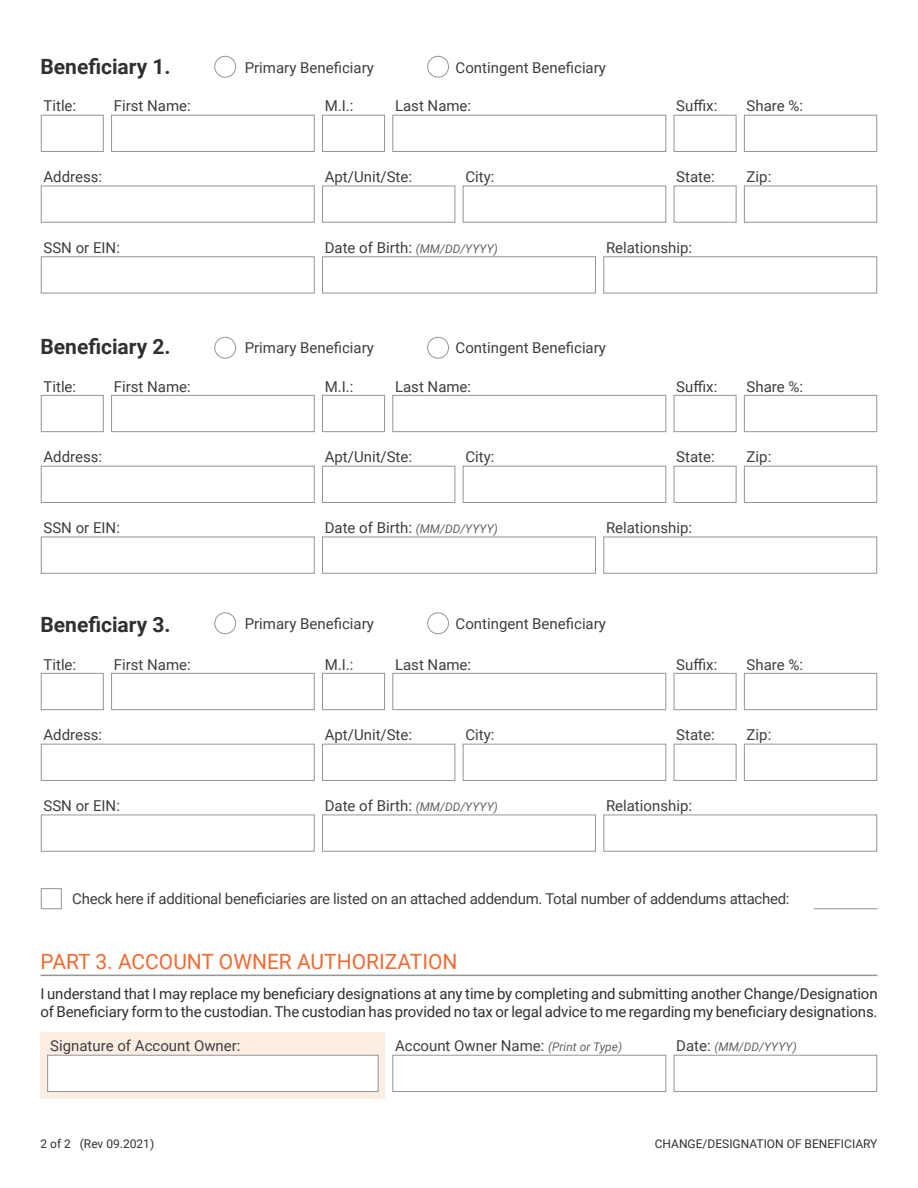
<style>
.page{position:relative;width:918px;height:1188px;background:#fff}
.page>*{position:absolute;margin:0;border:0;box-sizing:border-box;transform-origin:0 0}
.SectionHeader{font:700 21px "Roboto";color:#312f30}
.SectionTitle{font:21px "Roboto";color:#f26a32}
.FieldTitles{font:15px "Roboto";color:#3e3e3f}
.t1{font:15px/18px "Roboto";letter-spacing:-.01em;color:#312f30}
.FieldTitles-2{font:15px "Roboto";letter-spacing:-.02em;color:#3e3e3f}
.t2{font:12px "Roboto";color:#312f30}
.FieldTitles-3{font:italic 12px "Roboto";letter-spacing:.01em;color:#636366}
.s1{font-style:italic;font-size:12px;color:#636366}
.s2{font-style:normal;font-size:15px;color:#3e3e3f}
</style>
<div class="page">
<div style="left:41px;top:395px;width:63px;height:37px;background:#fff;border:1px solid #939598"></div>
<div style="left:41px;top:673px;width:63px;height:37px;background:#fff;border:1px solid #939598"></div>
<div style="left:674px;top:466px;width:62px;height:37px;background:#fff;border:1px solid #939598"></div>
<div style="left:674px;top:744px;width:62px;height:37px;background:#fff;border:1px solid #939598"></div>
<div style="left:744px;top:466px;width:133px;height:37px;background:#fff;border:1px solid #939598"></div>
<div style="left:744px;top:744px;width:133px;height:37px;background:#fff;border:1px solid #939598"></div>
<div style="left:322px;top:466px;width:133px;height:37px;background:#fff;border:1px solid #939598"></div>
<div style="left:322px;top:744px;width:133px;height:37px;background:#fff;border:1px solid #939598"></div>
<div style="left:463px;top:466px;width:203px;height:37px;background:#fff;border:1px solid #939598"></div>
<div style="left:463px;top:744px;width:203px;height:37px;background:#fff;border:1px solid #939598"></div>
<div style="left:322px;top:395px;width:63px;height:37px;background:#fff;border:1px solid #939598"></div>
<div style="left:322px;top:673px;width:63px;height:37px;background:#fff;border:1px solid #939598"></div>
<div style="left:674px;top:395px;width:62px;height:37px;background:#fff;border:1px solid #939598"></div>
<div style="left:674px;top:673px;width:62px;height:37px;background:#fff;border:1px solid #939598"></div>
<div style="left:744px;top:395px;width:133px;height:37px;background:#fff;border:1px solid #939598"></div>
<div style="left:744px;top:673px;width:133px;height:37px;background:#fff;border:1px solid #939598"></div>
<div style="left:111px;top:395px;width:204px;height:37px;background:#fff;border:1px solid #939598"></div>
<div style="left:111px;top:673px;width:204px;height:37px;background:#fff;border:1px solid #939598"></div>
<div style="left:392px;top:395px;width:274px;height:37px;background:#fff;border:1px solid #939598"></div>
<div style="left:392px;top:673px;width:274px;height:37px;background:#fff;border:1px solid #939598"></div>
<div style="left:41px;top:466px;width:274px;height:37px;background:#fff;border:1px solid #939598"></div>
<div style="left:41px;top:744px;width:274px;height:37px;background:#fff;border:1px solid #939598"></div>
<div style="left:41px;top:537px;width:274px;height:37px;background:#fff;border:1px solid #939598"></div>
<div style="left:41px;top:815px;width:274px;height:37px;background:#fff;border:1px solid #939598"></div>
<div style="left:322px;top:537px;width:274px;height:37px;background:#fff;border:1px solid #939598"></div>
<div style="left:322px;top:815px;width:274px;height:37px;background:#fff;border:1px solid #939598"></div>
<div style="left:603px;top:537px;width:274px;height:37px;background:#fff;border:1px solid #939598"></div>
<div style="left:603px;top:815px;width:274px;height:37px;background:#fff;border:1px solid #939598"></div>
<div style="left:41px;top:888px;width:21px;height:21px;background:#fff;border:1px solid #939598"></div>
<hr style="left:814px;top:908px;width:64px;height:1px;background:#939598">
<hr style="left:40px;top:975px;width:838px;height:1px;background:#939598">
<div style="left:392px;top:1055px;width:274px;height:37px;background:#fff;border:1px solid #939598"></div>
<div style="left:674px;top:1055px;width:203px;height:37px;background:#fff;border:1px solid #939598"></div>
<div style="left:41px;top:115px;width:63px;height:37px;background:#fff;border:1px solid #939598"></div>
<div style="left:674px;top:186px;width:62px;height:37px;background:#fff;border:1px solid #939598"></div>
<div style="left:744px;top:186px;width:133px;height:37px;background:#fff;border:1px solid #939598"></div>
<div style="left:322px;top:186px;width:133px;height:37px;background:#fff;border:1px solid #939598"></div>
<div style="left:463px;top:186px;width:203px;height:37px;background:#fff;border:1px solid #939598"></div>
<div style="left:322px;top:115px;width:63px;height:37px;background:#fff;border:1px solid #939598"></div>
<div style="left:674px;top:115px;width:62px;height:37px;background:#fff;border:1px solid #939598"></div>
<div style="left:744px;top:115px;width:133px;height:37px;background:#fff;border:1px solid #939598"></div>
<div style="left:111px;top:115px;width:204px;height:37px;background:#fff;border:1px solid #939598"></div>
<div style="left:392px;top:115px;width:274px;height:37px;background:#fff;border:1px solid #939598"></div>
<div style="left:41px;top:186px;width:274px;height:37px;background:#fff;border:1px solid #939598"></div>
<div style="left:41px;top:256px;width:274px;height:37px;background:#fff;border:1px solid #939598"></div>
<div style="left:322px;top:256px;width:274px;height:37px;background:#fff;border:1px solid #939598"></div>
<div style="left:603px;top:256px;width:274px;height:37px;background:#fff;border:1px solid #939598"></div>
<div style="left:40px;top:1032px;width:345px;height:67px;background:#fdeee3"></div>
<div style="left:47px;top:1055px;width:332px;height:37px;background:#fff;border:1px solid #939598"></div>
<div style="left:214px;top:56px;width:22px;height:22px;border:1px solid #939598;border-radius:50%"></div>
<div style="left:427px;top:56px;width:22px;height:22px;border:1px solid #939598;border-radius:50%"></div>
<div style="left:214px;top:337px;width:22px;height:22px;border:1px solid #939598;border-radius:50%"></div>
<div style="left:427px;top:337px;width:22px;height:22px;border:1px solid #939598;border-radius:50%"></div>
<div style="left:214px;top:613px;width:22px;height:21px;border:1px solid #939598;border-radius:50%"></div>
<div style="left:427px;top:613px;width:22px;height:21px;border:1px solid #939598;border-radius:50%"></div>
<p class="SectionHeader" style="left:40px;top:52px;width:132px">Beneficiary 1.</p>
<p class="FieldTitles" style="left:245px;top:57px;width:131px">Primary Beneficiary</p>
<p class="FieldTitles" style="left:456px;top:57px;width:152px">Contingent Beneficiary</p>
<p class="FieldTitles" style="left:44px;top:96px;width:34px">Title:</p>
<p class="FieldTitles" style="left:114px;top:96px;width:78px">First Name:</p>
<p class="FieldTitles" style="left:325px;top:96px;width:30px">M.I.:</p>
<p class="FieldTitles" style="left:395px;top:96px;width:78px">Last Name:</p>
<p class="FieldTitles" style="left:676px;top:96px;width:43px">Suffix:</p>
<p class="FieldTitles" style="left:747px;top:96px;width:58px">Share %:</p>
<p class="FieldTitles" style="left:44px;top:166px;width:60px">Address:</p>
<p class="FieldTitles" style="left:325px;top:166px;width:89px">Apt/Unit/Ste:</p>
<p class="FieldTitles" style="left:465px;top:166px;width:31px">City:</p>
<p class="FieldTitles" style="left:676px;top:166px;width:40px">State:</p>
<p class="FieldTitles" style="left:747px;top:166px;width:26px">Zip:</p>
<p class="FieldTitles" style="left:44px;top:237px;width:78px">SSN or EIN:</p>
<p class="FieldTitles" style="left:325px;top:237px;width:175px">Date of Birth: <span class="s1">(MM/DD/YYYY)</span></p>
<p class="FieldTitles" style="left:606px;top:237px;width:88px">Relationship:</p>
<p class="SectionHeader" style="left:40px;top:332px;width:132px">Beneficiary 2.</p>
<p class="FieldTitles" style="left:245px;top:338px;width:131px">Primary Beneficiary</p>
<p class="FieldTitles" style="left:456px;top:338px;width:152px">Contingent Beneficiary</p>
<p class="FieldTitles" style="left:44px;top:376px;width:34px">Title:</p>
<p class="FieldTitles" style="left:114px;top:376px;width:78px">First Name:</p>
<p class="FieldTitles" style="left:325px;top:376px;width:30px">M.I.:</p>
<p class="FieldTitles" style="left:395px;top:376px;width:78px">Last Name:</p>
<p class="FieldTitles" style="left:676px;top:376px;width:43px">Suffix:</p>
<p class="FieldTitles" style="left:747px;top:376px;width:58px">Share %:</p>
<p class="FieldTitles" style="left:44px;top:447px;width:60px">Address:</p>
<p class="FieldTitles" style="left:325px;top:447px;width:89px">Apt/Unit/Ste:</p>
<p class="FieldTitles" style="left:465px;top:447px;width:31px">City:</p>
<p class="FieldTitles" style="left:676px;top:447px;width:40px">State:</p>
<p class="FieldTitles" style="left:747px;top:447px;width:26px">Zip:</p>
<p class="FieldTitles" style="left:44px;top:517px;width:78px">SSN or EIN:</p>
<p class="FieldTitles" style="left:325px;top:517px;width:175px">Date of Birth: <span class="s1">(MM/DD/YYYY)</span></p>
<p class="FieldTitles" style="left:606px;top:517px;width:88px">Relationship:</p>
<p class="SectionHeader" style="left:40px;top:610px;width:132px">Beneficiary 3.</p>
<p class="FieldTitles" style="left:245px;top:613px;width:131px">Primary Beneficiary</p>
<p class="FieldTitles" style="left:456px;top:613px;width:152px">Contingent Beneficiary</p>
<p class="FieldTitles" style="left:44px;top:654px;width:34px">Title:</p>
<p class="FieldTitles" style="left:114px;top:654px;width:78px">First Name:</p>
<p class="FieldTitles" style="left:325px;top:654px;width:30px">M.I.:</p>
<p class="FieldTitles" style="left:395px;top:654px;width:78px">Last Name:</p>
<p class="FieldTitles" style="left:676px;top:654px;width:43px">Suffix:</p>
<p class="FieldTitles" style="left:747px;top:654px;width:58px">Share %:</p>
<p class="FieldTitles" style="left:44px;top:725px;width:60px">Address:</p>
<p class="FieldTitles" style="left:325px;top:725px;width:89px">Apt/Unit/Ste:</p>
<p class="FieldTitles" style="left:465px;top:725px;width:31px">City:</p>
<p class="FieldTitles" style="left:676px;top:725px;width:40px">State:</p>
<p class="FieldTitles" style="left:747px;top:725px;width:26px">Zip:</p>
<p class="FieldTitles" style="left:44px;top:795px;width:78px">SSN or EIN:</p>
<p class="FieldTitles" style="left:325px;top:795px;width:175px">Date of Birth: <span class="s1">(MM/DD/YYYY)</span></p>
<p class="FieldTitles" style="left:606px;top:795px;width:88px">Relationship:</p>
<p class="FieldTitles-2" style="left:72px;top:888px;width:719px">Check here if additional beneficiaries are listed on an attached addendum. Total number of addendums attached:</p>
<p class="SectionTitle" style="left:40px;top:946px;width:419px">PART 3. ACCOUNT OWNER AUTHORIZATION</p>
<p class="t1" style="left:40px;top:984px;width:839px">I understand that I may replace my beneficiary designations at any time by completing and submitting another Change/Designation of Beneficiary form to the custodian. The custodian has provided no tax or legal advice to me regarding my beneficiary designations.</p>
<p class="FieldTitles" style="left:50px;top:1036px;width:192px">Signature of Account Owner:</p>
<p class="FieldTitles" style="left:395px;top:1036px;width:229px">Account Owner Name: <span class="s1">(Print or Type)</span></p>
<p class="FieldTitles-3" style="left:676px;top:1039px;width:122px"><span class="s2">Date:</span> (MM/DD/YYYY)</p>
<p class="t2" style="left:40px;top:1135px;width:115px">2 of 2 (Rev 09.2021)</p>
<p class="t2" style="left:655px;top:1135px;width:224px">CHANGE/DESIGNATION OF BENEFICIARY</p>
</div>
